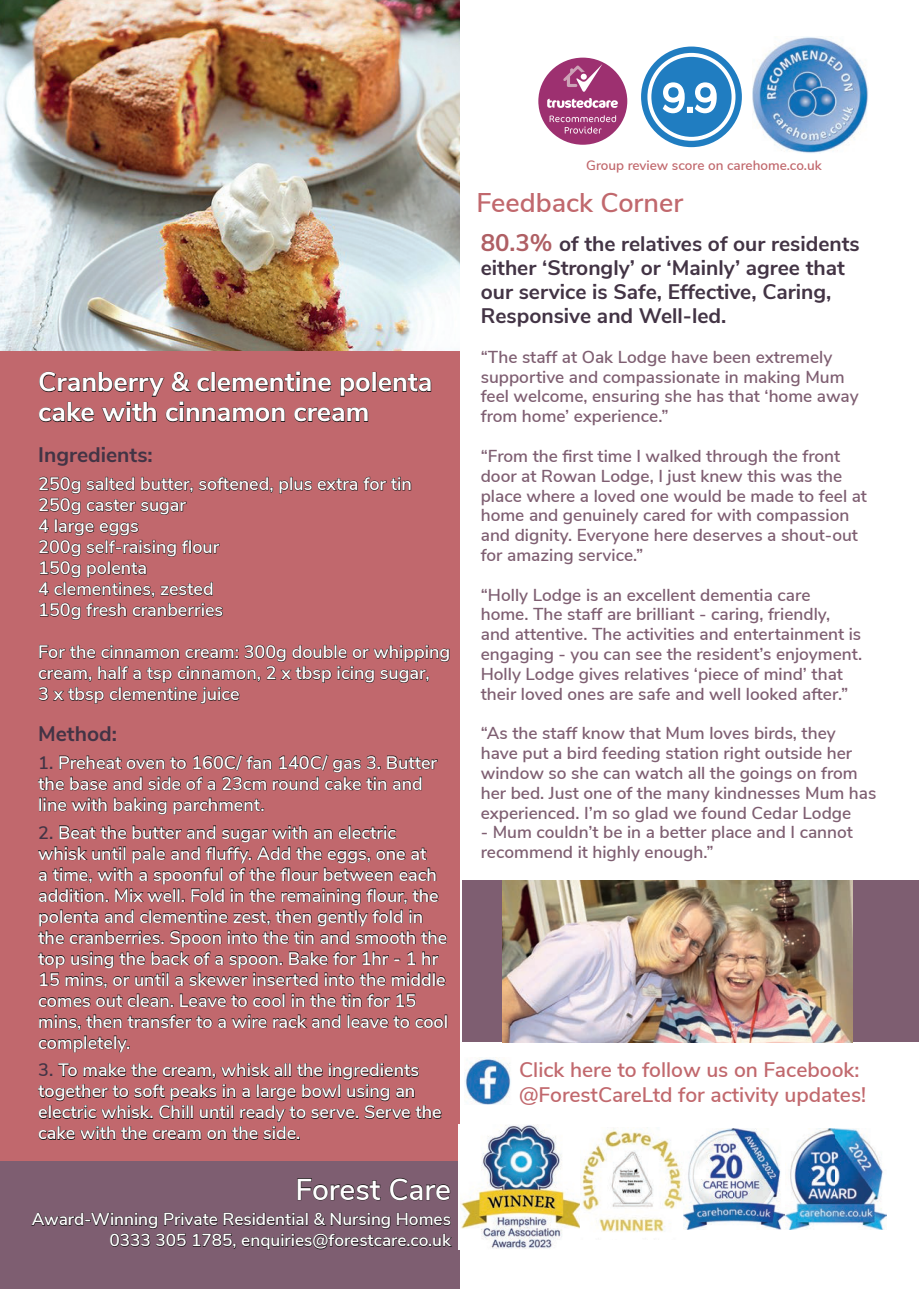
<style>
.page{position:relative;width:919px;height:1289px;background:#fff}
.page>*{position:absolute;margin:0;border:0;box-sizing:border-box;transform-origin:0 0}
.t1{font:600 30px "Nunito Sans";letter-spacing:-.005em;color:#fff}
.t2{font:700 27px/30px "Nunito Sans";color:#fff}
.t3{font:600 27px "Nunito Sans";color:#c1686d}
.t4{font:700 21px/24px "Nunito Sans";color:#433445}
.t5{font:600 21px/25.2px "Nunito Sans";color:#c1686d}
.t6{font:600 18px/21px "Nunito Sans";color:#fff}
.t7{font:600 17.25px/19.8px "Nunito Sans";color:#7e5e71}
.t8{font:600 17.25px/21px "Nunito Sans";color:#fff;text-align:right}
.t9{font:600 13.5px "Nunito Sans";color:#c1686d}
.s1{color:#433445}
.s2{font-size:24px;color:#af5f64}
</style>
<div class="page">
<div style="left:0;top:1160px;width:459px;height:128px;background:#7e5e71"></div>
<img style="left:0;top:0;width:459px;height:351px">
<div style="left:0;top:351px;width:459px;height:809px;background:#c1686d"></div>
<svg style="left:297px;top:1178px;width:83px;height:22px"></svg>
<svg style="left:390px;top:1177px;width:60px;height:23px"></svg>
<svg style="left:32px;top:1212px;width:419px;height:37px"></svg>
<svg style="left:641px;top:47px;width:100px;height:100px;background:#3f8fc9"></svg>
<div style="left:649px;top:55px;width:84px;height:84px;background:#207dc1;border-radius:50%"></div>
<div style="left:647px;top:53px;width:88px;height:88px;border:4px solid #fff;border-radius:50%"></div>
<svg style="left:662px;top:82px;width:55px;height:32px"></svg>
<img style="left:683px;top:1128px;width:203px;height:101px">
<img style="left:752px;top:37px;width:116px;height:116px">
<img style="left:464px;top:1057px;width:47px;height:47px">
<div style="left:538px;top:58px;width:89px;height:87px;background:#9d3070;border-radius:50%"></div>
<svg style="left:547px;top:98px;width:70px;height:10px"></svg>
<svg style="left:549px;top:115px;width:67px;height:19px"></svg>
<svg style="left:563px;top:64px;width:39px;height:28px"></svg>
<svg style="left:39px;top:372px;width:125px;height:24px"></svg>
<svg style="left:172px;top:372px;width:19px;height:20px"></svg>
<svg style="left:197px;top:377px;width:13px;height:15px"></svg>
<div style="left:211px;top:372px;width:4px;height:19px;border:1px solid #231f20"></div>
<svg style="left:217px;top:372px;width:114px;height:20px"></svg>
<svg style="left:340px;top:377px;width:30px;height:19px"></svg>
<div style="left:372px;top:372px;width:4px;height:19px;border:1px solid #231f20"></div>
<svg style="left:378px;top:374px;width:53px;height:18px"></svg>
<svg style="left:39px;top:402px;width:55px;height:20px"></svg>
<svg style="left:102px;top:402px;width:54px;height:20px"></svg>
<svg style="left:166px;top:402px;width:119px;height:20px"></svg>
<svg style="left:294px;top:407px;width:74px;height:15px"></svg>
<svg style="left:279px;top:477px;width:78px;height:16px"></svg>
<svg style="left:363px;top:477px;width:48px;height:13px"></svg>
<svg style="left:39px;top:477px;width:234px;height:120px"></svg>
<svg style="left:40px;top:603px;width:40px;height:16px"></svg>
<svg style="left:86px;top:603px;width:40px;height:13px"></svg>
<svg style="left:132px;top:603px;width:91px;height:13px"></svg>
<svg style="left:39px;top:645px;width:410px;height:58px"></svg>
<svg style="left:38px;top:754px;width:399px;height:36px"></svg>
<svg style="left:39px;top:797px;width:68px;height:14px"></svg>
<svg style="left:114px;top:797px;width:53px;height:17px"></svg>
<svg style="left:173px;top:797px;width:91px;height:17px"></svg>
<svg style="left:38px;top:825px;width:409px;height:182px"></svg>
<svg style="left:218px;top:1014px;width:49px;height:14px"></svg>
<svg style="left:273px;top:1014px;width:67px;height:14px"></svg>
<svg style="left:347px;top:1014px;width:62px;height:14px"></svg>
<svg style="left:415px;top:1014px;width:32px;height:14px"></svg>
<svg style="left:39px;top:1014px;width:173px;height:38px"></svg>
<svg style="left:38px;top:1063px;width:403px;height:76px"></svg>
<img style="left:458px;top:1124px;width:122px;height:125px">
<img style="left:580px;top:1127px;width:102px;height:105px">
<div style="left:462px;top:880px;width:456px;height:162px;background:#7e5e71"></div>
<img style="left:502px;top:880px;width:350px;height:162px">
<h2 class="t2" style="left:38px;top:365px;width:395px">Cranberry &amp; clementine polenta cake with cinnamon cream</h2>
<p class="t4" style="left:38px;top:442px;width:116px">Ingredients:</p>
<p class="t6" style="left:38px;top:472px;width:375px">250g salted butter, softened, plus extra for tin<br>250g caster sugar<br>4 large eggs<br>200g self-raising flour<br>150g polenta<br>4 clementines, zested<br>150g fresh cranberries</p>
<p class="t6" style="left:38px;top:640px;width:413px">For the cinnamon cream: 300g double or whipping cream, half a tsp cinnamon, 2 x tbsp icing sugar,<br>3 x tbsp clementine juice</p>
<p class="t4" style="left:38px;top:720px;width:80px">Method:</p>
<p class="t6" style="left:38px;top:751px;width:400px"><span class="s1">1.</span> Preheat oven to 160C/ fan 140C/ gas 3. Butter the base and side of a 23cm round cake tin and line with baking parchment.</p>
<p class="t6" style="left:38px;top:820px;width:411px"><span class="s1">2.</span> Beat the butter and sugar with an electric whisk until pale and fluffy. Add the eggs, one at<br>a time, with a spoonful of the flour between each addition. Mix well. Fold in the remaining flour, the polenta and clementine zest, then gently fold in the cranberries. Spoon into the tin and smooth the top using the back of a spoon. Bake for 1hr - 1 hr 15 mins, or until a skewer inserted into the middle comes out clean. Leave to cool in the tin for 15 mins, then transfer to a wire rack and leave to cool completely.</p>
<p class="t6" style="left:38px;top:1058px;width:405px"><span class="s1">3.</span> To make the cream, whisk all the ingredients together to soft peaks in a large bowl using an electric whisk. Chill until ready to serve. Serve the cake with the cream on the side.</p>
<h1 class="t1" style="left:295px;top:1167px;width:157px">Forest Care</h1>
<p class="t8" style="left:32px;top:1207px;width:420px">Award-Winning Private Residential &amp; Nursing Homes<br>0333 305 1785, enquiries@forestcare.co.uk</p>
<p class="t9" style="left:586px;top:155px;width:237px">Group review score on carehome.co.uk</p>
<h2 class="t3" style="left:476px;top:183px;width:208px">Feedback Corner</h2>
<p class="t4" style="left:480px;top:231px;width:380px"><span class="s2">80.3%</span> of the relatives of our residents either ‘Strongly’ or ‘Mainly’ agree that our service is Safe, Effective, Caring, Responsive and Well-led.</p>
<p class="t7" style="left:480px;top:346px;width:379px">“The staff at Oak Lodge have been extremely supportive and compassionate in making Mum feel welcome, ensuring she has that ‘home away from home’ experience.”</p>
<p class="t7" style="left:480px;top:445px;width:388px">“From the first time I walked through the front door at Rowan Lodge, I just knew this was the place where a loved one would be made to feel at home and genuinely cared for with compassion and dignity. Everyone here deserves a shout-out for amazing service.”</p>
<p class="t7" style="left:480px;top:583px;width:383px">“Holly Lodge is an excellent dementia care home. The staff are brilliant - caring, friendly, and attentive. The activities and entertainment is engaging - you can see the resident’s enjoyment.<br>Holly Lodge gives relatives ‘piece of mind’ that their loved ones are safe and well looked after.”</p>
<p class="t7" style="left:480px;top:722px;width:397px">“As the staff know that Mum loves birds, they have put a bird feeding station right outside her window so she can watch all the goings on from her bed. Just one of the many kindnesses Mum has experienced. I’m so glad we found Cedar Lodge</p>
<p class="t7" style="left:480px;top:821px;width:373px">- Mum couldn’t be in a better place and I cannot recommend it highly enough.”</p>
<p class="t5" style="left:519px;top:1055px;width:348px">Click here to follow us on Facebook: @ForestCareLtd for activity updates!</p>
</div>
